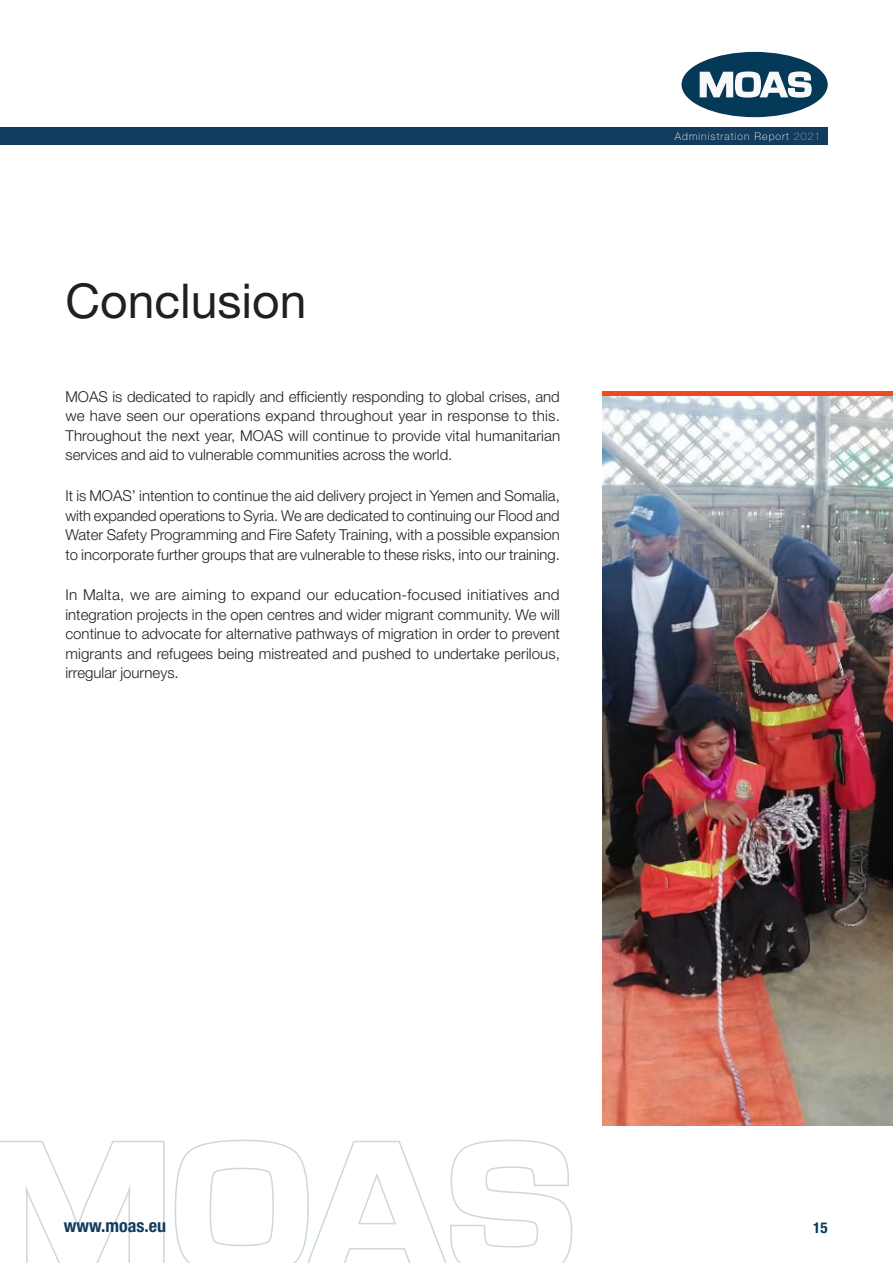
<style>
.page{position:relative;width:893px;height:1263px;background:#fff}
.page>*{position:absolute;margin:0;border:0;box-sizing:border-box;transform-origin:0 0}
.title__1{font:48px "Helvetica Neue LT Pro";color:#231f20}
.t1{font:700 condensed 18px "Helvetica Neue LT Pro";color:#123c5d}
.t2{font:300 15px/19.5px "Helvetica Neue LT Pro";color:#231f20;text-align:justify}
.t3{font:700 condensed 15px "Helvetica Neue LT Pro";color:#073a59}
.t4{font:100 10.5px "Helvetica Neue LT Pro";letter-spacing:.1em;color:#fff}
.s1{font-weight:200}
</style>
<div class="page">
<svg style="left:0;top:1140px;width:165px;height:123px"></svg>
<svg style="left:174px;top:1139px;width:399px;height:124px"></svg>
<div style="left:0;top:128px;width:828px;height:17px;background:#123c5d"></div>
<div style="left:681px;top:52px;width:147px;height:65px;background:#043958;border-radius:50%"></div>
<svg style="left:700px;top:71px;width:112px;height:27px"></svg>
<img style="left:602px;top:395px;width:291px;height:730px">
<hr style="left:602px;top:391px;width:291px;height:4px;background:#ef4722">
<p class="title__1" style="left:65px;top:272px;width:242px">Conclusion</p>
<p class="t2" style="left:65px;top:386px;width:496px">MOAS is dedicated to rapidly and efficiently responding to global crises, and we have seen our operations expand throughout year in response to this.<br>Throughout the next year, MOAS will continue to provide vital humanitarian services and aid to vulnerable communities across the world.</p>
<p class="t2" style="left:65px;top:486px;width:496px">It is MOAS’ intention to continue the aid delivery project in Yemen and Somalia, with expanded operations to Syria. We are dedicated to continuing our Flood and Water Safety Programming and Fire Safety Training, with a possible expansion to incorporate further groups that are vulnerable to these risks, into our training.</p>
<p class="t2" style="left:65px;top:585px;width:496px">In Malta, we are aiming to expand our education-focused initiatives and integration projects in the open centres and wider migrant community. We will continue to advocate for alternative pathways of migration in order to prevent migrants and refugees being mistreated and pushed to undertake perilous, irregular journeys.</p>
<p class="t4" style="left:675px;top:130px;width:147px">Administration Report <span class="s1">2021</span></p>
<p class="t1" style="left:64px;top:1215px;width:104px">www.moas.eu</p>
<p class="t3" style="left:813px;top:1219px;width:16px">15</p>
</div>
